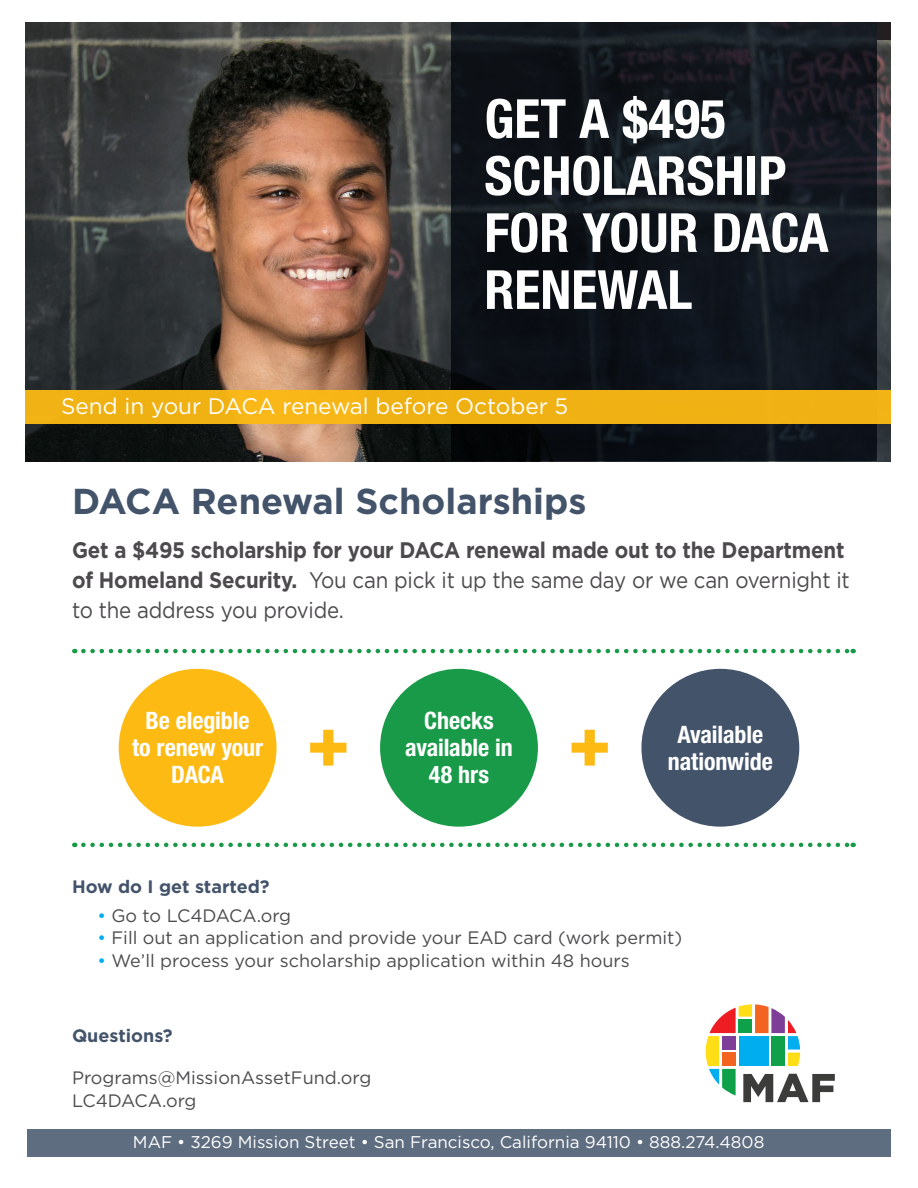
<style>
.page{position:relative;width:918px;height:1188px;background:#fff}
.page>*{position:absolute;margin:0;border:0;box-sizing:border-box;transform-origin:0 0}
.t1{font:700 72px "Gotham";color:#fcba13}
.t2{font:700 condensed 54px/57px "Helvetica Neue LT Std";color:#fff}
.t3{font:700 36px "Gotham";color:#43536a}
.t4{font:700 condensed 24px/27px "Helvetica Neue LT Std";letter-spacing:-.005em;color:#fff;text-align:center}
.t5{font:700 22.5px/30px "Gotham";letter-spacing:-.01em;color:#4c4a4c;scale:.91 1}
.t6{font:22.5px "Gotham";color:#fff}
.t7{font:18px "Gotham";color:#4b4c4d}
.t8{font:700 18px "Gotham";color:#43536a}
.t9{font:16.95px "Gotham";color:#fff}
.s1{font-weight:400}
.s2{color:#00aeef}
</style>
<div class="page">
<img style="left:26px;top:23px;width:865px;height:438px">
<svg style="left:451px;top:23px;width:426px;height:438px;background:#11161c"></svg>
<div style="left:26px;top:391px;width:865px;height:33px;background:#efb113"></div>
<div style="left:27px;top:1129px;width:864px;height:27px;background:#5f6d80"></div>
<svg style="left:83px;top:649px;width:771px;height:4px"></svg>
<svg style="left:83px;top:843px;width:771px;height:4px"></svg>
<div style="left:119px;top:669px;width:158px;height:158px;background:#fcba13;border-radius:50%"></div>
<div style="left:380px;top:669px;width:158px;height:158px;background:#189a48;border-radius:50%"></div>
<div style="left:641px;top:669px;width:158px;height:158px;background:#43536a;border-radius:50%"></div>
<svg style="left:706px;top:1004px;width:129px;height:98px"></svg>
<div style="left:877px;top:23px;width:14px;height:17px;background:#231f20"></div>
<p class="t2" style="left:484px;top:90px;width:346px">GET A $495<br>SCHOLARSHIP<br>FOR YOUR DACA<br>RENEWAL</p>
<p class="t6" style="left:61px;top:391px;width:509px">Send in your DACA renewal before October 5</p>
<p class="t3" style="left:72px;top:478px;width:516px">DACA Renewal Scholarships</p>
<p class="t5" style="left:72px;top:535px;width:856px">Get a $495 scholarship for your DACA renewal made out to the Department of Homeland Security. <span class="s1">You can pick it up the same day or we can overnight it to the address you provide.</span></p>
<p class="t4" style="left:146px;top:707px;width:106px">Be elegible</p>
<p class="t4" style="left:132px;top:734px;width:132px">to renew your<br>DACA</p>
<p class="t4" style="left:424px;top:707px;width:71px">Checks</p>
<p class="t4" style="left:405px;top:734px;width:109px">available in</p>
<p class="t4" style="left:429px;top:761px;width:62px">48 hrs</p>
<p class="t1" style="left:305px;top:700px;width:48px">+</p>
<p class="t1" style="left:567px;top:700px;width:48px">+</p>
<p class="t4" style="left:678px;top:720px;width:87px">Available</p>
<p class="t4" style="left:668px;top:747px;width:107px">nationwide</p>
<p class="t8" style="left:72px;top:874px;width:199px">How do I get started?</p>
<p class="t7" style="left:98px;top:904px;width:195px"><span class="s2">•</span> Go to LC4DACA.org</p>
<p class="t7" style="left:98px;top:926px;width:586px"><span class="s2">•</span> Fill out an application and provide your EAD card (work permit)</p>
<p class="t7" style="left:98px;top:949px;width:534px"><span class="s2">•</span> We’ll process your scholarship application within 48 hours</p>
<p class="t8" style="left:72px;top:1023px;width:102px">Questions?</p>
<p class="t7" style="left:72px;top:1066px;width:301px">Programs@MissionAssetFund.org</p>
<p class="t7" style="left:72px;top:1089px;width:126px">LC4DACA.org</p>
<p class="t9" style="left:133px;top:1131px;width:633px">MAF • 3269 Mission Street • San Francisco, California 94110 • 888.274.4808</p>
</div>
